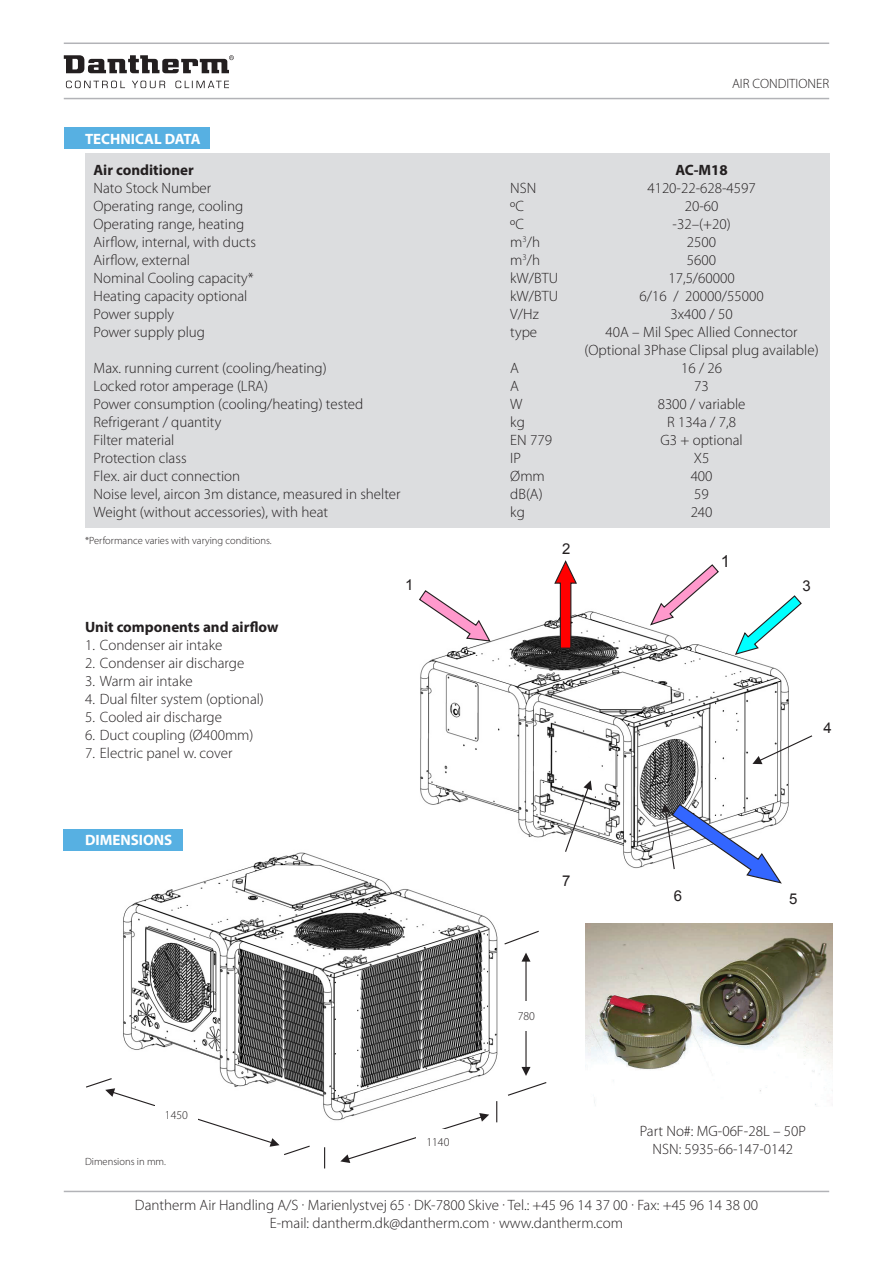
<style>
.page{position:relative;width:893px;height:1263px;background:#fff}
.page>*{position:absolute;margin:0;border:0;box-sizing:border-box;transform-origin:0 0}
.t1{font:16.5px "Arial";color:#231f20}
.t2{font:300 15px "Myriad Pro";color:#231f20}
.t3{font:700 15px "Myriad Pro";color:#231f20}
.t4{font:700 15px "Myriad Pro";color:#fff}
.t5{font:15px "Arial";color:#231f20}
.t6{font:300 13.5px "Myriad Pro";color:#231f20}
.t7{font:300 12px "Myriad Pro";color:#231f20}
.t8{font:300 10.5px "Myriad Pro";color:#231f20}
</style>
<div class="page">
<img style="left:92px;top:850px;width:406px;height:273px">
<img style="left:375px;top:611px;width:414px;height:264px">
<svg style="left:734px;top:595px;width:68px;height:61px"></svg>
<svg style="left:553px;top:560px;width:25px;height:89px"></svg>
<svg style="left:418px;top:590px;width:74px;height:52px"></svg>
<svg style="left:649px;top:564px;width:71px;height:62px"></svg>
<svg style="left:564px;top:780px;width:28px;height:73px"></svg>
<svg style="left:661px;top:803px;width:122px;height:81px"></svg>
<svg style="left:504px;top:930px;width:35px;height:15px"></svg>
<svg style="left:324px;top:1147px;width:1px;height:21px"></svg>
<hr style="left:525px;top:960px;width:2px;height:108px;background:#231f20">
<svg style="left:522px;top:953px;width:8px;height:8px"></svg>
<svg style="left:340px;top:1113px;width:149px;height:50px"></svg>
<div style="left:503px;top:1000px;width:53px;height:30px;background:#fff"></div>
<div style="left:419px;top:1134px;width:48px;height:30px;background:#fff"></div>
<svg style="left:508px;top:1067px;width:39px;height:29px"></svg>
<svg style="left:86px;top:1077px;width:225px;height:78px"></svg>
<svg style="left:496px;top:1101px;width:1px;height:21px"></svg>
<svg style="left:752px;top:734px;width:61px;height:30px"></svg>
<svg style="left:66px;top:81px;width:163px;height:7px"></svg>
<svg style="left:64px;top:55px;width:170px;height:18px"></svg>
<hr style="left:64px;top:43px;width:765px;height:1px;background:#b2b3b7">
<hr style="left:64px;top:98px;width:765px;height:1px;background:#b2b3b7">
<hr style="left:64px;top:1191px;width:765px;height:1px;background:#b2b3b7">
<div style="left:85px;top:153px;width:744px;height:374px;background:#dcdddf"></div>
<div style="left:64px;top:128px;width:145px;height:21px;background:#57b0e2"></div>
<div style="left:64px;top:829px;width:119px;height:21px;background:#57b0e2"></div>
<svg style="left:586px;top:745px;width:27px;height:21px"></svg>
<div style="left:155px;top:1101px;width:43px;height:26px;background:#fff"></div>
<div style="left:417px;top:1129px;width:42px;height:25px;background:#fff"></div>
<img style="left:586px;top:924px;width:247px;height:182px">
<p class="t4" style="left:85px;top:129px;width:117px">TECHNICAL DATA</p>
<p class="t6" style="left:732px;top:76px;width:99px">AIR CONDITIONER</p>
<p class="t3" style="left:94px;top:160px;width:102px">Air conditioner</p>
<p class="t3" style="left:675px;top:160px;width:54px">AC-M18</p>
<p class="t2" style="left:94px;top:180px;width:119px">Nato Stock Number</p>
<p class="t2" style="left:510px;top:180px;width:28px">NSN</p>
<p class="t2" style="left:647px;top:180px;width:110px">4120-22-628-4597</p>
<p class="t2" style="left:94px;top:198px;width:151px">Operating range, cooling</p>
<p class="t2" style="left:510px;top:198px;width:15px">ºC</p>
<p class="t2" style="left:685px;top:198px;width:35px">20-60</p>
<p class="t2" style="left:94px;top:216px;width:152px">Operating range, heating</p>
<p class="t2" style="left:510px;top:216px;width:15px">ºC</p>
<p class="t2" style="left:673px;top:216px;width:60px">-32–(+20)</p>
<p class="t2" style="left:94px;top:234px;width:164px">Airflow, internal, with ducts</p>
<p class="t2" style="left:510px;top:234px;width:31px">m<sup>3</sup>/h</p>
<p class="t2" style="left:687px;top:234px;width:31px">2500</p>
<p class="t2" style="left:94px;top:252px;width:98px">Airflow, external</p>
<p class="t2" style="left:510px;top:252px;width:31px">m<sup>3</sup>/h</p>
<p class="t2" style="left:687px;top:252px;width:31px">5600</p>
<p class="t2" style="left:94px;top:270px;width:162px">Nominal Cooling capacity*</p>
<p class="t2" style="left:510px;top:270px;width:49px">kW/BTU</p>
<p class="t2" style="left:668px;top:270px;width:68px">17,5/60000</p>
<p class="t2" style="left:94px;top:288px;width:155px">Heating capacity optional</p>
<p class="t2" style="left:510px;top:288px;width:49px">kW/BTU</p>
<p class="t2" style="left:640px;top:288px;width:126px">6/16 / 20000/55000</p>
<p class="t2" style="left:94px;top:306px;width:82px">Power supply</p>
<p class="t2" style="left:510px;top:306px;width:30px">V/Hz</p>
<p class="t2" style="left:670px;top:306px;width:64px">3x400 / 50</p>
<p class="t2" style="left:94px;top:324px;width:113px">Power supply plug</p>
<p class="t2" style="left:510px;top:324px;width:28px">type</p>
<p class="t2" style="left:606px;top:324px;width:194px">40A – Mil Spec Allied Connector</p>
<p class="t2" style="left:585px;top:342px;width:236px">(Optional 3Phase Clipsal plug available)</p>
<p class="t2" style="left:94px;top:360px;width:235px">Max. running current (cooling/heating)</p>
<p class="t2" style="left:510px;top:360px;width:10px">A</p>
<p class="t2" style="left:681px;top:360px;width:43px">16 / 26</p>
<p class="t2" style="left:94px;top:378px;width:176px">Locked rotor amperage (LRA)</p>
<p class="t2" style="left:510px;top:378px;width:10px">A</p>
<p class="t2" style="left:694px;top:378px;width:16px">73</p>
<p class="t2" style="left:94px;top:396px;width:271px">Power consumption (cooling/heating) tested</p>
<p class="t2" style="left:510px;top:396px;width:14px">W</p>
<p class="t2" style="left:658px;top:396px;width:89px">8300 / variable</p>
<p class="t2" style="left:94px;top:414px;width:129px">Refrigerant / quantity</p>
<p class="t2" style="left:510px;top:414px;width:16px">kg</p>
<p class="t2" style="left:667px;top:414px;width:70px">R 134a / 7,8</p>
<p class="t2" style="left:94px;top:432px;width:82px">Filter material</p>
<p class="t2" style="left:510px;top:432px;width:43px">EN 779</p>
<p class="t2" style="left:660px;top:432px;width:84px">G3 + optional</p>
<p class="t2" style="left:94px;top:450px;width:95px">Protection class</p>
<p class="t2" style="left:510px;top:450px;width:12px">IP</p>
<p class="t2" style="left:694px;top:450px;width:17px">X5</p>
<p class="t2" style="left:94px;top:468px;width:148px">Flex. air duct connection</p>
<p class="t2" style="left:510px;top:468px;width:36px">Ømm</p>
<p class="t2" style="left:691px;top:468px;width:23px">400</p>
<p class="t2" style="left:94px;top:486px;width:309px">Noise level, aircon 3m distance, measured in shelter</p>
<p class="t2" style="left:510px;top:486px;width:34px">dB(A)</p>
<p class="t2" style="left:694px;top:486px;width:16px">59</p>
<p class="t2" style="left:94px;top:504px;width:236px">Weight (without accessories), with heat</p>
<p class="t2" style="left:510px;top:504px;width:16px">kg</p>
<p class="t2" style="left:691px;top:504px;width:23px">240</p>
<p class="t8" style="left:85px;top:534px;width:188px">*Performance varies with varying conditions.</p>
<p class="t3" style="left:85px;top:617px;width:195px">Unit components and airflow</p>
<p class="t2" style="left:85px;top:637px;width:139px">1. Condenser air intake</p>
<p class="t2" style="left:85px;top:655px;width:161px">2. Condenser air discharge</p>
<p class="t2" style="left:85px;top:673px;width:109px">3. Warm air intake</p>
<p class="t2" style="left:85px;top:691px;width:180px">4. Dual filter system (optional)</p>
<p class="t2" style="left:85px;top:709px;width:139px">5. Cooled air discharge</p>
<p class="t2" style="left:85px;top:727px;width:170px">6. Duct coupling (Ø400mm)</p>
<p class="t2" style="left:85px;top:745px;width:149px">7. Electric panel w. cover</p>
<p class="t4" style="left:85px;top:831px;width:89px">DIMENSIONS</p>
<p class="t5" style="left:405px;top:574px;width:10px">1</p>
<p class="t5" style="left:562px;top:539px;width:10px">2</p>
<p class="t5" style="left:562px;top:871px;width:10px">7</p>
<p class="t1" style="left:721px;top:550px;width:11px">1</p>
<p class="t5" style="left:802px;top:576px;width:10px">3</p>
<p class="t5" style="left:823px;top:717px;width:10px">4</p>
<p class="t5" style="left:674px;top:886px;width:10px">6</p>
<p class="t5" style="left:789px;top:889px;width:10px">5</p>
<p class="t5" style="left:155px;top:1105px;width:35px">1450</p>
<p class="t7" style="left:165px;top:1108px;width:24px">1450</p>
<p class="t8" style="left:85px;top:1155px;width:82px">Dimensions in mm.</p>
<p class="t5" style="left:419px;top:1133px;width:35px">1140</p>
<p class="t7" style="left:426px;top:1136px;width:24px">1140</p>
<p class="t5" style="left:514px;top:1004px;width:26px">780</p>
<p class="t7" style="left:518px;top:1009px;width:19px">780</p>
<p class="t2" style="left:640px;top:1123px;width:168px">Part No#: MG-06F-28L – 50P</p>
<p class="t2" style="left:653px;top:1141px;width:142px">NSN: 5935-66-147-0142</p>
<p class="t2" style="left:135px;top:1197px;width:624px">Dantherm Air Handling A/S · Marienlystvej 65 · DK-7800 Skive · Tel.: +45 96 14 37 00 · Fax: +45 96 14 38 00</p>
<p class="t2" style="left:270px;top:1215px;width:355px">E-mail: dantherm.dk@dantherm.com · www.dantherm.com</p>
</div>
